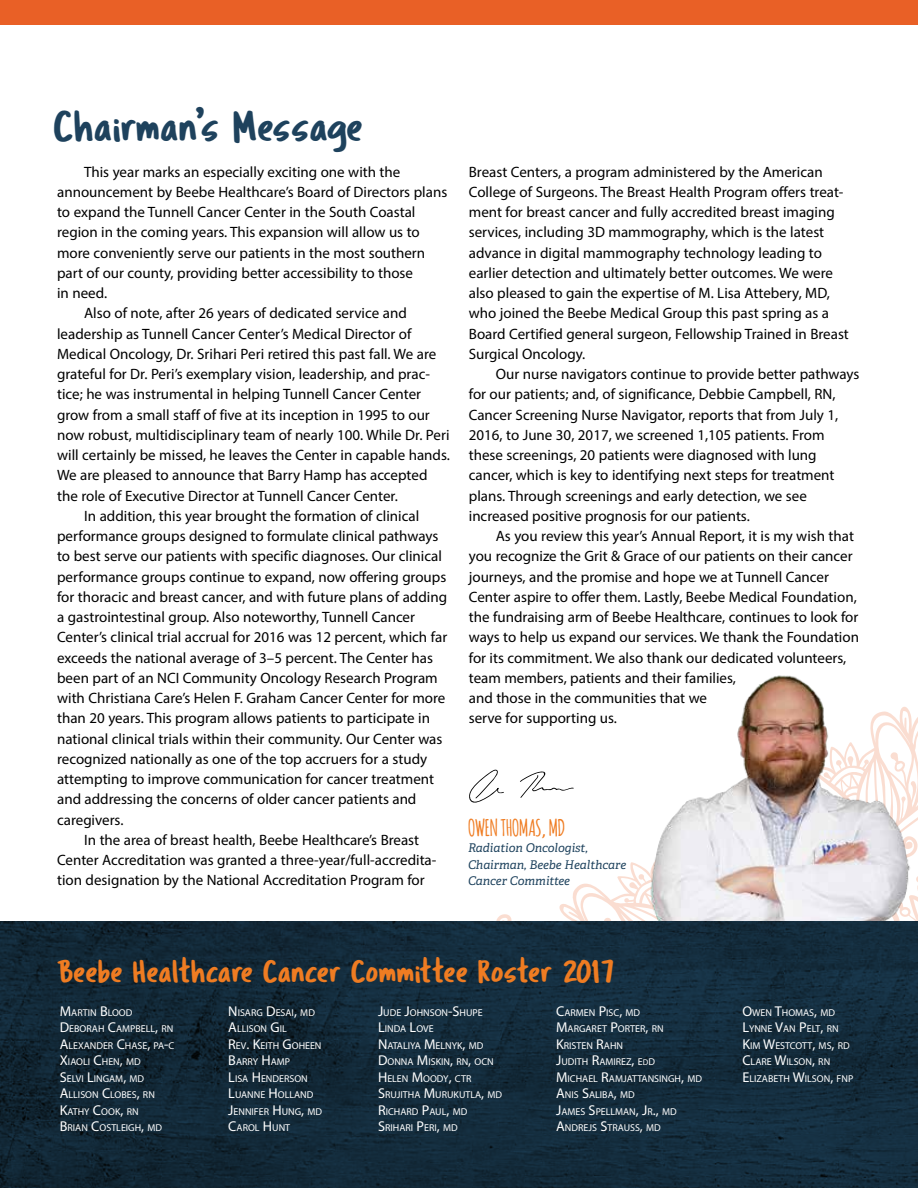
<style>
.page{position:relative;width:918px;height:1188px;background:#fff}
.page>*{position:absolute;margin:0;border:0;box-sizing:border-box;transform-origin:0 0}
.t1{font:45px "Tragic Marker";color:#1e425d}
.t2{font:33px "Tragic Marker";color:#ef7c22}
.t3{font:700 22.5px "Amatic";color:#ef7c22}
.t4{font:15px/20.2px "Myriad Pro";color:#000}
.t5{font:italic 12px/16.5px "Adelle PE";color:#1e425d}
.t6{font:10.05px/16.5px "Myriad Pro";color:#fff}
.s1{font-size:14.25px}
.s2{font-size:8.4px}
</style>
<div class="page">
<svg style="left:496px;top:876px;width:133px;height:45px"></svg>
<svg style="left:469px;top:769px;width:35px;height:34px"></svg>
<svg style="left:520px;top:771px;width:54px;height:27px"></svg>
<div style="left:0;top:0;width:918px;height:24px;background:#e96026"></div>
<img style="left:629px;top:675px;width:289px;height:246px">
<svg style="left:0;top:921px;width:918px;height:267px;background:#122a39"></svg>
<h1 class="t1" style="left:54px;top:99px;width:311px">Chairman’s Message</h1>
<p class="t4" style="left:84px;top:161px;width:318px">This year marks an especially exciting one with the</p>
<p class="t4" style="left:57px;top:181px;width:392px">announcement by Beebe Healthcare’s Board of Directors plans</p>
<p class="t4" style="left:57px;top:202px;width:360px">to expand the Tunnell Cancer Center in the South Coastal</p>
<p class="t4" style="left:57px;top:222px;width:364px">region in the coming years. This expansion will allow us to</p>
<p class="t4" style="left:57px;top:242px;width:370px">more conveniently serve our patients in the most southern</p>
<p class="t4" style="left:57px;top:262px;width:357px">part of our county, providing better accessibility to those</p>
<p class="t4" style="left:57px;top:283px;width:52px">in need.</p>
<p class="t4" style="left:84px;top:303px;width:324px">Also of note, after 26 years of dedicated service and</p>
<p class="t4" style="left:57px;top:323px;width:356px">leadership as Tunnell Cancer Center’s Medical Director of</p>
<p class="t4" style="left:57px;top:343px;width:381px">Medical Oncology, Dr. Srihari Peri retired this past fall. We are</p>
<p class="t4" style="left:57px;top:364px;width:374px">grateful for Dr. Peri’s exemplary vision, leadership, and prac-</p>
<p class="t4" style="left:57px;top:384px;width:366px">tice; he was instrumental in helping Tunnell Cancer Center</p>
<p class="t4" style="left:57px;top:404px;width:374px">grow from a small staff of five at its inception in 1995 to our</p>
<p class="t4" style="left:57px;top:424px;width:394px">now robust, multidisciplinary team of nearly 100. While Dr. Peri</p>
<p class="t4" style="left:57px;top:445px;width:394px">will certainly be missed, he leaves the Center in capable hands.</p>
<p class="t4" style="left:57px;top:465px;width:372px">We are pleased to announce that Barry Hamp has accepted</p>
<p class="t4" style="left:57px;top:485px;width:342px">the role of Executive Director at Tunnell Cancer Center.</p>
<p class="t4" style="left:84px;top:505px;width:337px">In addition, this year brought the formation of clinical</p>
<p class="t4" style="left:57px;top:526px;width:383px">performance groups designed to formulate clinical pathways</p>
<p class="t4" style="left:57px;top:546px;width:386px">to best serve our patients with specific diagnoses. Our clinical</p>
<p class="t4" style="left:57px;top:566px;width:391px">performance groups continue to expand, now offering groups</p>
<p class="t4" style="left:57px;top:586px;width:391px">for thoracic and breast cancer, and with future plans of adding</p>
<p class="t4" style="left:57px;top:607px;width:359px">a gastrointestinal group. Also noteworthy, Tunnell Cancer</p>
<p class="t4" style="left:57px;top:627px;width:392px">Center’s clinical trial accrual for 2016 was 12 percent, which far</p>
<p class="t4" style="left:57px;top:647px;width:377px">exceeds the national average of 3–5 percent. The Center has</p>
<p class="t4" style="left:57px;top:667px;width:382px">been part of an NCI Community Oncology Research Program</p>
<p class="t4" style="left:57px;top:688px;width:390px">with Christiana Care’s Helen F. Graham Cancer Center for more</p>
<p class="t4" style="left:57px;top:708px;width:375px">than 20 years. This program allows patients to participate in</p>
<p class="t4" style="left:57px;top:728px;width:387px">national clinical trials within their community. Our Center was</p>
<p class="t4" style="left:57px;top:748px;width:372px">recognized nationally as one of the top accruers for a study</p>
<p class="t4" style="left:57px;top:769px;width:379px">attempting to improve communication for cancer treatment</p>
<p class="t4" style="left:57px;top:789px;width:361px">and addressing the concerns of older cancer patients and</p>
<p class="t4" style="left:57px;top:809px;width:68px">caregivers.</p>
<p class="t4" style="left:84px;top:829px;width:337px">In the area of breast health, Beebe Healthcare’s Breast</p>
<p class="t4" style="left:57px;top:850px;width:381px">Center Accreditation was granted a three-year/full-accredita-</p>
<p class="t4" style="left:57px;top:870px;width:369px">tion designation by the National Accreditation Program for</p>
<p class="t4" style="left:469px;top:161px;width:382px">Breast Centers, a program administered by the American College of Surgeons. The Breast Health Program offers treat&shy;ment for breast cancer and fully accredited breast imaging services, including 3D mammography, which is the latest advance in digital mammography technology leading to earlier detection and ultimately better outcomes. We were also pleased to gain the expertise of M. Lisa Attebery, MD, who joined the Beebe Medical Group this past spring as a Board Certified general surgeon, Fellowship Trained in Breast Surgical Oncology.</p>
<p class="t4" style="left:469px;top:364px;width:392px;text-indent:27px">Our nurse navigators continue to provide better pathways for our patients; and, of significance, Debbie Campbell, RN, Cancer Screening Nurse Navigator, reports that from July 1, 2016, to June 30, 2017, we screened 1,105 patients. From these screenings, 20 patients were diagnosed with lung cancer, which is key to identifying next steps for treatment plans. Through screenings and early detection, we see increased positive prognosis for our patients.</p>
<p class="t4" style="left:469px;top:526px;width:392px;text-indent:27px">As you review this year’s Annual Report, it is my wish that you recognize the Grit &amp; Grace of our patients on their cancer journeys, and the promise and hope we at Tunnell Cancer Center aspire to offer them. Lastly, Beebe Medical Foundation, the fundraising arm of Beebe Healthcare, continues to look for ways to help us expand our services. We thank the Foundation for its commitment. We also thank our dedicated volunteers, team members, patients and their families,<br>and those in the communities that we<br>serve for supporting us.</p>
<h3 class="t3" style="left:468px;top:811px;width:99px">OWEN THOMAS, MD</h3>
<p class="t5" style="left:468px;top:839px;width:160px">Radiation Oncologist,<br>Chairman, Beebe Healthcare<br>Cancer Committee</p>
<h2 class="t2" style="left:60px;top:951px;width:555px">Beebe Healthcare Cancer Committee Roster 2017</h2>
<p class="t6" style="left:60px;top:1004px;width:115px"><span class="s1">M</span>ARTIN <span class="s1">B</span>LOOD<br><span class="s1">D</span>EBORAH <span class="s1">C</span>AMPBELL<span class="s1">,</span> RN<br><span class="s1">A</span>LEXANDER <span class="s1">C</span>HASE<span class="s1">,</span> PA<span class="s1">-</span>C<br><span class="s1">X</span>IAOLI <span class="s1">C</span>HEN<span class="s1">,</span> MD<br><span class="s1">S</span>ELVI <span class="s1">L</span>INGAM<span class="s1">,</span> MD<br><span class="s1">A</span>LLISON <span class="s1">C</span>LOBES<span class="s1">,</span> RN<br><span class="s1">K</span>ATHY <span class="s1">C</span>OOK<span class="s1">,</span> RN<br><span class="s1">B</span>RIAN <span class="s1">C</span>OSTLEIGH<span class="s1">,</span> MD</p>
<p class="t6" style="left:228px;top:1004px;width:95px"><span class="s1">N</span> ISARG <span class="s1">D</span> ESAI<span class="s1">,</span> MD<br><span class="s1">A</span>LLISON <span class="s1">G</span>IL<br><span class="s1">R</span>EV<span class="s1">. K</span>EITH <span class="s1">G</span>OHEEN<br><span class="s1">B</span>ARRY <span class="s1">H</span> AMP<br><span class="s1">L</span>ISA <span class="s1">H</span> ENDERSON<br><span class="s1">L</span>UANNE <span class="s1">H</span> OLLAND<br><span class="s1">J</span>ENNIFER <span class="s1">H</span> UNG<span class="s1">,</span> MD<br><span class="s1">C</span>AROL <span class="s1">H</span> UNT</p>
<p class="t6" style="left:378px;top:1004px;width:126px"><span class="s1">J</span>UDE <span class="s1">J</span>OHNSON<span class="s1">-S</span>HUPE<br><span class="s1">L</span>INDA <span class="s1">L</span>OVE<br><span class="s1">N</span> ATALIYA <span class="s1">M</span>ELNYK<span class="s1">,</span> MD<br><span class="s1">D</span>ONNA <span class="s1">M</span>ISKIN<span class="s1">,</span> RN<span class="s1">,</span> OCN<br><span class="s1">H</span> ELEN <span class="s1">M</span>OODY<span class="s1">,</span> CTR<br><span class="s1">S</span>RUJITHA <span class="s1">M</span>URUKUTLA<span class="s1">,</span> MD<br><span class="s1">R</span>ICHARD <span class="s1">P</span>AUL<span class="s1">,</span> MD<br><span class="s1">S</span>RIHARI <span class="s1">P</span>ERI<span class="s1">,</span> MD</p>
<p class="t6" style="left:556px;top:1004px;width:147px"><span class="s1">C</span>ARMEN <span class="s1">P</span>ISC<span class="s1">,</span> MD<br><span class="s1">M</span>ARGARET <span class="s1">P</span>ORTER<span class="s1">,</span> RN<br><span class="s1">K</span>RISTEN <span class="s1">R</span>AHN<br><span class="s1">J</span>UDITH <span class="s1">R</span>AMIREZ<span class="s1">,</span> E<span class="s2">D</span>D<br><span class="s1">M</span>ICHAEL <span class="s1">R</span>AMJATTANSINGH<span class="s1">,</span> MD<br><span class="s1">A</span>NIS <span class="s1">S</span>ALIBA<span class="s1">,</span> MD<br><span class="s1">J</span>AMES <span class="s1">S</span>PELLMAN<span class="s1">, J</span>R<span class="s1">.,</span> MD<br><span class="s1">A</span>NDREJS <span class="s1">S</span>TRAUSS<span class="s1">,</span> MD</p>
<p class="t6" style="left:742px;top:1004px;width:112px"><span class="s1">O</span>WEN <span class="s1">T</span>HOMAS<span class="s1">,</span> MD<br><span class="s1">L</span>YNNE <span class="s1">V</span>AN <span class="s1">P</span> ELT<span class="s1">,</span> RN<br><span class="s1">K</span>IM <span class="s1">W</span>ESTCOTT<span class="s1">,</span> MS<span class="s1">,</span> RD<br><span class="s1">C</span>LARE <span class="s1">W</span>ILSON<span class="s1">,</span> RN<br><span class="s1">E</span>LIZABETH <span class="s1">W</span>ILSON<span class="s1">,</span> FNP</p>
</div>
